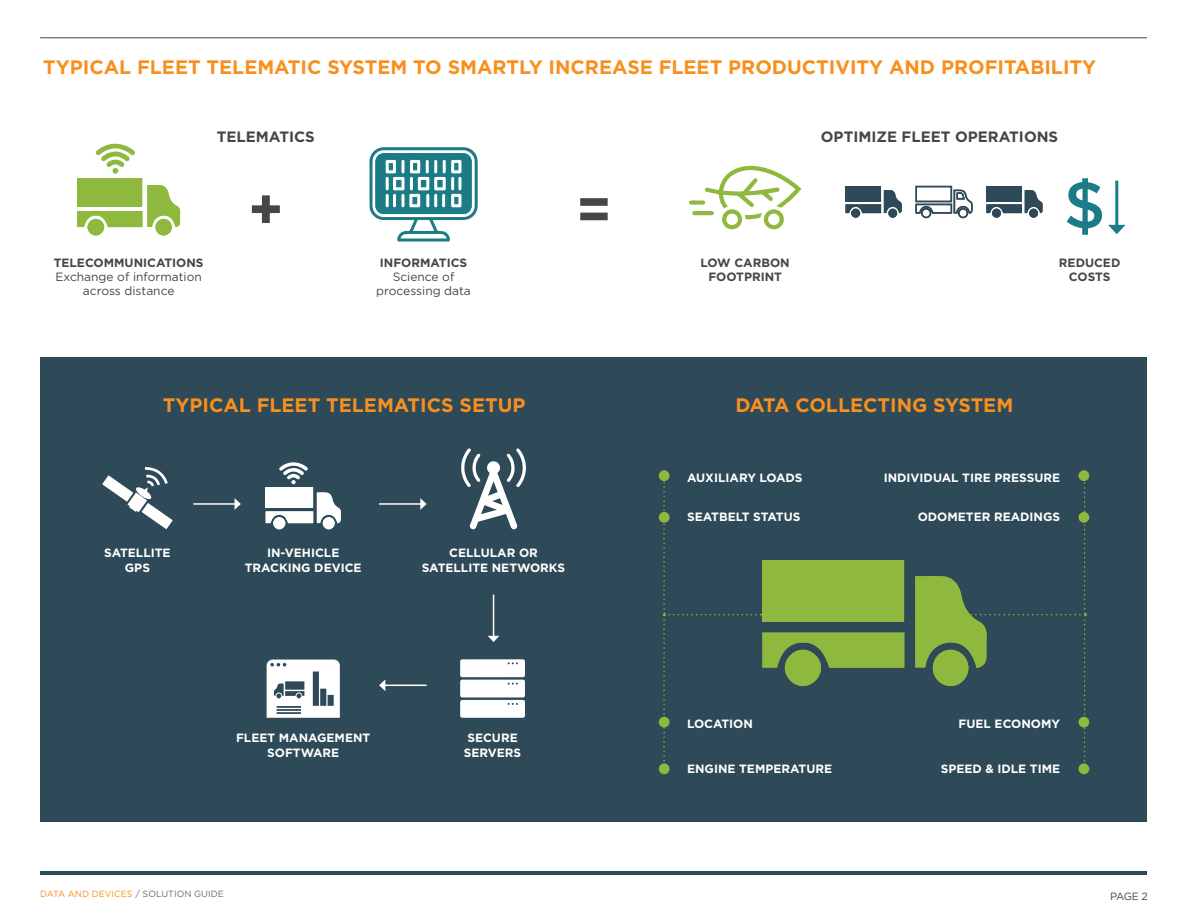
<style>
.page{position:relative;width:1188px;height:918px;background:#fff}
.page>*{position:absolute;margin:0;border:0;box-sizing:border-box;transform-origin:0 0}
.t1{font:500 66px "Gotham";color:#1b7b87}
.t2{font:700 55.5px "Gotham";color:#464547}
.t3{font:700 19.5px "Gotham";color:#f7901e}
.t4{font:700 15px "Gotham";color:#464547}
.t5{font:700 12px/14.4px "Gotham";color:#fff;text-align:center}
.t6{font:700 12px/14.4px "Gotham";color:#464547;text-align:center}
.t7{font:12px/14.4px "Gotham";color:#464547;text-align:center}
.t8{font:10.5px "Gotham";color:#464547}
.t9{font:9px "Gotham";color:#f7901e}
.s1{color:#696b73}
</style>
<div class="page">
<hr style="left:40px;top:872px;width:1107px;height:3px;background:#2e4957">
<svg style="left:845px;top:186px;width:57px;height:32px"></svg>
<svg style="left:986px;top:186px;width:57px;height:32px"></svg>
<svg style="left:915px;top:185px;width:58px;height:34px"></svg>
<svg style="left:689px;top:165px;width:112px;height:64px"></svg>
<div style="left:41px;top:357px;width:1106px;height:465px;background:#2e4957"></div>
<svg style="left:77px;top:144px;width:103px;height:92px"></svg>
<svg style="left:369px;top:147px;width:109px;height:95px"></svg>
<hr style="left:1115px;top:181px;width:3px;height:47px;background:#1b7b87">
<svg style="left:1108px;top:225px;width:18px;height:9px"></svg>
<svg style="left:461px;top:448px;width:65px;height:81px"></svg>
<svg style="left:460px;top:659px;width:65px;height:59px;background:#e9ebed"></svg>
<svg style="left:267px;top:660px;width:73px;height:58px"></svg>
<svg style="left:102px;top:467px;width:71px;height:62px"></svg>
<hr style="left:193px;top:503px;width:42px;height:2px;background:#fff">
<svg style="left:235px;top:498px;width:6px;height:12px"></svg>
<hr style="left:379px;top:503px;width:42px;height:2px;background:#fff">
<svg style="left:420px;top:498px;width:7px;height:12px"></svg>
<hr style="left:385px;top:685px;width:42px;height:1px;background:#fff">
<svg style="left:379px;top:680px;width:6px;height:11px"></svg>
<hr style="left:493px;top:595px;width:1px;height:42px;background:#fff">
<svg style="left:488px;top:636px;width:11px;height:6px"></svg>
<svg style="left:663px;top:481px;width:423px;height:281px"></svg>
<div style="left:659px;top:470px;width:11px;height:11px;background:#8fb83e;border-radius:50%"></div>
<div style="left:659px;top:512px;width:11px;height:11px;background:#8fb83e;border-radius:50%"></div>
<div style="left:1078px;top:470px;width:11px;height:11px;background:#8fb83e;border-radius:50%"></div>
<div style="left:1078px;top:512px;width:11px;height:11px;background:#8fb83e;border-radius:50%"></div>
<div style="left:1078px;top:763px;width:11px;height:11px;background:#8fb83e;border-radius:50%"></div>
<div style="left:1078px;top:717px;width:11px;height:11px;background:#8fb83e;border-radius:50%"></div>
<div style="left:659px;top:763px;width:11px;height:11px;background:#8fb83e;border-radius:50%"></div>
<div style="left:659px;top:717px;width:11px;height:11px;background:#8fb83e;border-radius:50%"></div>
<svg style="left:266px;top:462px;width:75px;height:67px"></svg>
<hr style="left:40px;top:37px;width:1107px;height:1px;background:#2e4957">
<h3 class="t3" style="left:43px;top:54px;width:1054px">TYPICAL FLEET TELEMATIC SYSTEM TO SMARTLY INCREASE FLEET PRODUCTIVITY AND PROFITABILITY</h3>
<p class="t4" style="left:217px;top:126px;width:100px">TELEMATICS</p>
<p class="t4" style="left:821px;top:126px;width:239px">OPTIMIZE FLEET OPERATIONS</p>
<p class="t6" style="left:54px;top:255px;width:151px">TELECOMMUNICATIONS</p>
<p class="t7" style="left:55px;top:269px;width:148px">Exchange of information across distance</p>
<h2 class="t2" style="left:248px;top:172px;width:37px">+</h2>
<h2 class="t2" style="left:576px;top:172px;width:37px">=</h2>
<p class="t6" style="left:380px;top:255px;width:89px">INFORMATICS</p>
<p class="t7" style="left:376px;top:269px;width:96px">Science of processing data</p>
<h1 class="t1" style="left:1063px;top:162px;width:44px">$</h1>
<p class="t6" style="left:701px;top:255px;width:91px">LOW CARBON<br>FOOTPRINT</p>
<p class="t6" style="left:1059px;top:255px;width:63px">REDUCED<br>COSTS</p>
<h3 class="t3" style="left:163px;top:392px;width:364px">TYPICAL FLEET TELEMATICS SETUP</h3>
<p class="t5" style="left:104px;top:546px;width:68px">SATELLITE<br>GPS</p>
<p class="t5" style="left:245px;top:546px;width:118px">IN-VEHICLE<br>TRACKING DEVICE</p>
<p class="t5" style="left:422px;top:546px;width:145px">CELLULAR OR<br>SATELLITE NETWORKS</p>
<p class="t5" style="left:236px;top:731px;width:136px">FLEET MANAGEMENT<br>SOFTWARE</p>
<p class="t5" style="left:464px;top:731px;width:59px;text-align:left">SECURE<br>SERVERS</p>
<h3 class="t3" style="left:735px;top:392px;width:279px">DATA COLLECTING SYSTEM</h3>
<p class="t5" style="left:687px;top:470px;width:117px">AUXILIARY LOADS</p>
<p class="t5" style="left:687px;top:509px;width:115px">SEATBELT STATUS</p>
<p class="t5" style="left:918px;top:509px;width:144px">ODOMETER READINGS</p>
<p class="t5" style="left:884px;top:470px;width:178px">INDIVIDUAL TIRE PRESSURE</p>
<p class="t5" style="left:687px;top:717px;width:67px">LOCATION</p>
<p class="t5" style="left:959px;top:717px;width:103px">FUEL ECONOMY</p>
<p class="t5" style="left:687px;top:762px;width:147px">ENGINE TEMPERATURE</p>
<p class="t5" style="left:941px;top:762px;width:121px">SPEED &amp; IDLE TIME</p>
<p class="t9" style="left:40px;top:888px;width:185px">DATA AND DEVICES <span class="s1">/ SOLUTION GUIDE</span></p>
<p class="t8" style="left:1110px;top:890px;width:39px">PAGE 2</p>
</div>
